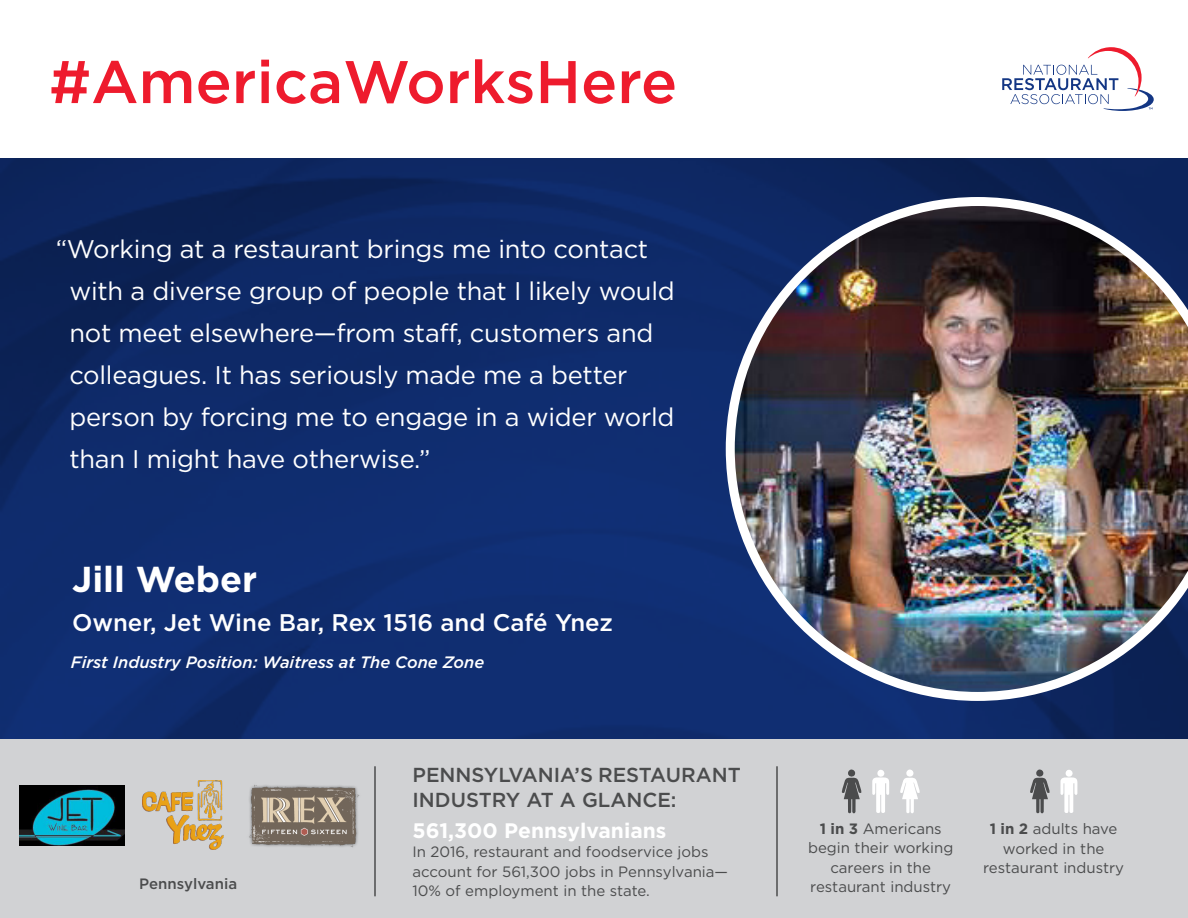
<style>
.page{position:relative;width:1188px;height:918px;background:#fff}
.page>*{position:absolute;margin:0;border:0;box-sizing:border-box;transform-origin:0 0}
.t1{font:500 60px "Gotham";color:#ee1b2d}
.t2{font:700 36px "Gotham";color:#fff}
.t3{font:25.5px/42px "Gotham";letter-spacing:-.01em;color:#fff}
.t4{font:500 24px "Gotham";color:#fff}
.t5{font:700 21px "Gotham";color:#fff}
.t6{font:500 20.25px "Gotham";color:#4b4c4d}
.t7{font:italic 500 16.5px "Gotham";color:#fff}
.t8{font:15px/19.5px "Gotham";color:#4b4c4d;text-align:center}
.t9{font:500 15px "Gotham";color:#4b4c4d}
.s1{font-weight:700}
</style>
<div class="page">
<img style="left:0;top:158px;width:1188px;height:582px">
<img style="left:726px;top:197px;width:462px;height:504px">
<svg style="left:1002px;top:47px;width:152px;height:64px"></svg>
<div style="left:0;top:740px;width:1188px;height:178px;background:#d1d2d4"></div>
<hr style="left:776px;top:767px;width:2px;height:129px;background:#4b4c4d">
<svg style="left:872px;top:770px;width:17px;height:43px"></svg>
<svg style="left:842px;top:769px;width:20px;height:45px"></svg>
<svg style="left:900px;top:769px;width:20px;height:44px"></svg>
<svg style="left:1060px;top:770px;width:17px;height:43px"></svg>
<svg style="left:1030px;top:769px;width:20px;height:45px"></svg>
<hr style="left:374px;top:767px;width:2px;height:129px;background:#4b4c4d">
<img style="left:20px;top:786px;width:104px;height:59px">
<img style="left:142px;top:781px;width:81px;height:69px">
<img style="left:249px;top:785px;width:111px;height:63px">
<p class="t1" style="left:49px;top:43px;width:630px">#AmericaWorksHere</p>
<p class="t3" style="left:69px;top:227px;width:607px;text-indent:-14px">“Working at a restaurant brings me into contact with a diverse group of people that I likely would not meet elsewhere—from staff, customers and colleagues. It has seriously made me a better person by forcing me to engage in a wider world than I might have otherwise.”</p>
<p class="t2" style="left:72px;top:556px;width:187px">Jill Weber</p>
<p class="t4" style="left:72px;top:607px;width:542px">Owner, Jet Wine Bar, Rex 1516 and Café Ynez</p>
<p class="t7" style="left:71px;top:652px;width:415px">First Industry Position: Waitress at The Cone Zone</p>
<p class="t9" style="left:139px;top:874px;width:99px">Pennsylvania</p>
<p class="t6" style="left:412px;top:762px;width:330px">PENNSYLVANIA’S RESTAURANT</p>
<p class="t6" style="left:412px;top:787px;width:266px">INDUSTRY AT A GLANCE:</p>
<p class="t5" style="left:412px;top:816px;width:255px">561,300 Pennsylvanians</p>
<p class="t8" style="left:412px;top:842px;width:317px;text-align:left">In 2016, restaurant and foodservice jobs account for 561,300 jobs in Pennsylvania—<br>10% of employment in the state.</p>
<p class="t8" style="left:808px;top:818px;width:147px"><span class="s1">1 in 3</span> Americans begin their working careers in the restaurant industry</p>
<p class="t8" style="left:983px;top:819px;width:142px"><span class="s1">1 in 2</span> adults have worked in the restaurant industry</p>
</div>
